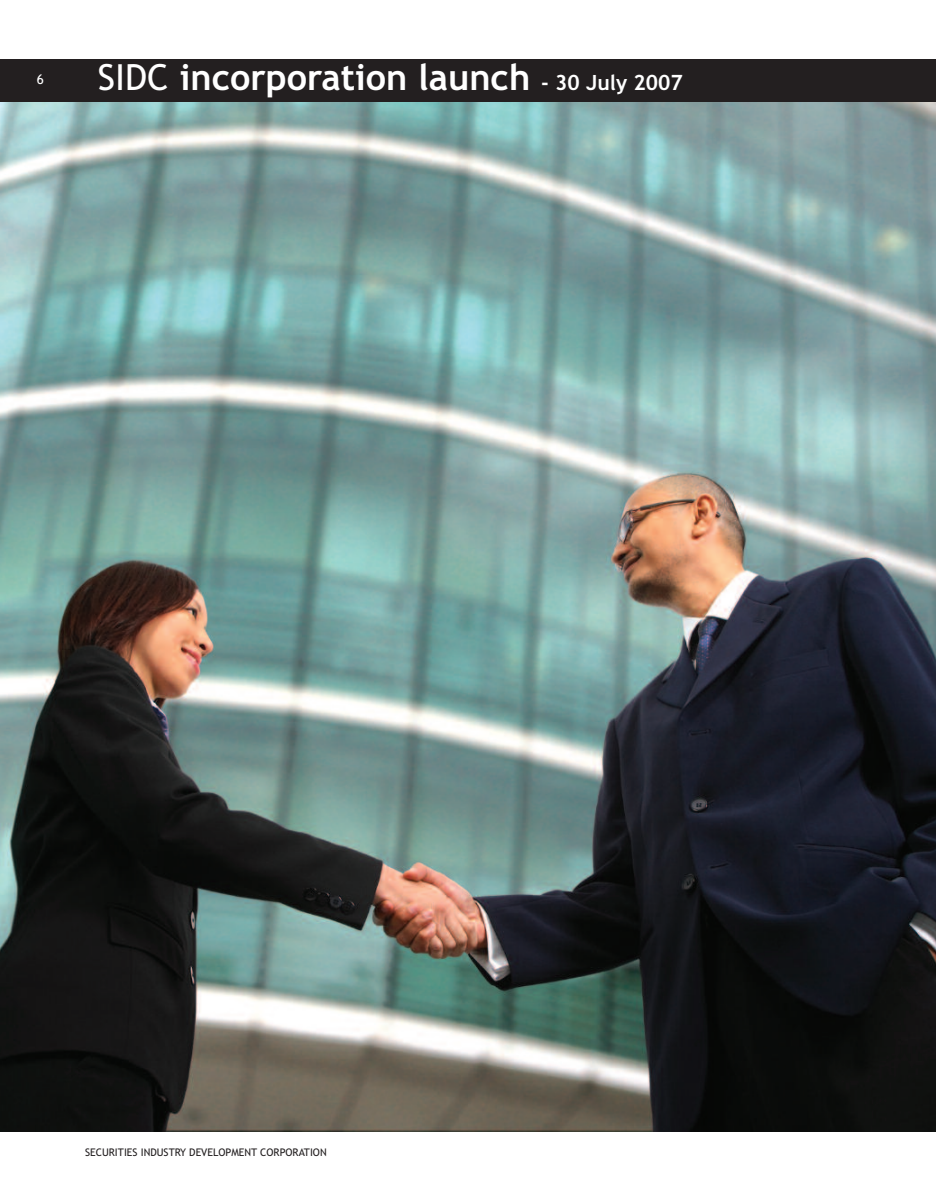
<style>
.page{position:relative;width:936px;height:1191px;background:#fff}
.page>*{position:absolute;margin:0;border:0;box-sizing:border-box;transform-origin:0 0}
.t1{font:36px "Trebuchet MS Bold OTF";color:#fff}
.t2{font:13.5px "Trebuchet MS";color:#fff}
.t3{font:10.5px "Trebuchet MS";color:#231f20}
.s1{font-family:"Trebuchet MS"}
.s2{font-size:21px}
</style>
<div class="page">
<div style="left:0;top:60px;width:935px;height:42px;background:#231f20"></div>
<img style="left:0;top:102px;width:935px;height:1029px">
<p class="t2" style="left:37px;top:72px;width:9px">6</p>
<h1 class="t1" style="left:98px;top:57px;width:586px"><span class="s1">SIDC</span> incorporation launch <span class="s2">- 30 July 2007</span></h1>
<p class="t3" style="left:85px;top:1146px;width:243px">SECURITIES INDUSTRY DEVELOPMENT CORPORATION</p>
</div>
